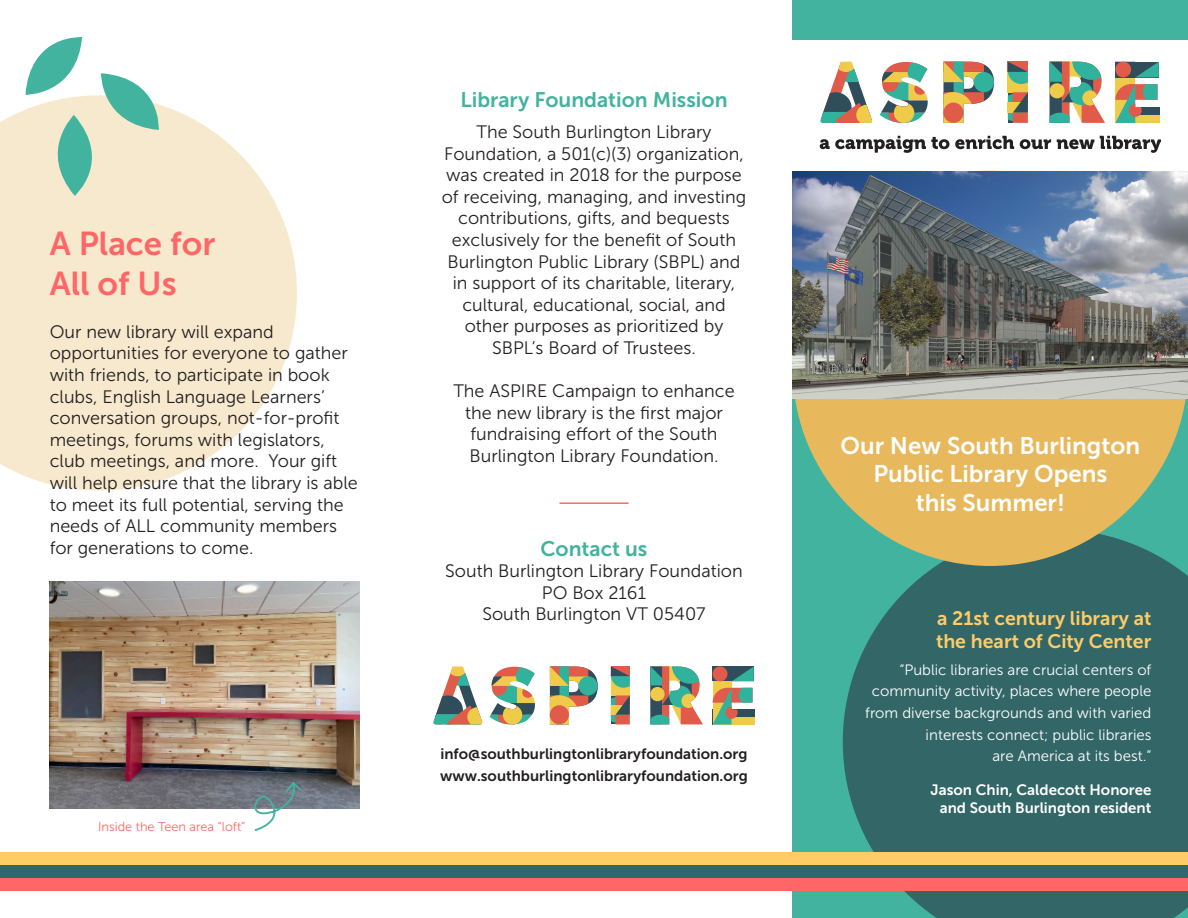
<style>
.page{position:relative;width:1188px;height:918px;background:#fff}
.page>*{position:absolute;margin:0;border:0;box-sizing:border-box;transform-origin:0 0}
.t1{font:33px "Museo Sans 700";color:#f66}
.t2{font:24px/28.8px "Museo Sans 700";color:#fff;text-align:center}
.t3{font:21px "Museo Sans 700";color:#42b39e}
.t4{font:19.5px/23.4px "Museo Sans 700";color:#fc6}
.t5{font:18px/21.6px "Museo Sans 300";color:#231f20;text-align:center}
.t6{font:15px/21.6px "Museo Sans 300";color:#fff;text-align:right}
.t7{font:15px "Museo Sans 700";color:#231f20}
.t8{font:15px/18.6px "Museo Sans 700";color:#fff;text-align:right}
.t9{font:12.75px "Museo Sans 300";color:#f66}
</style>
<div class="page">
<div style="left:793px;top:373px;width:395px;height:545px;background:#42b39e"></div>
<div style="left:793px;top:0;width:395px;height:40px;background:#42b39e"></div>
<svg style="left:843px;top:529px;width:345px;height:389px;background:#346e6b"></svg>
<div style="left:793px;top:171px;width:395px;height:395px;background:#e7b85c;border-radius:50%"></div>
<img style="left:793px;top:171px;width:395px;height:227px">
<svg style="left:433px;top:666px;width:50px;height:58px"></svg>
<svg style="left:489px;top:667px;width:46px;height:57px"></svg>
<svg style="left:550px;top:666px;width:48px;height:58px"></svg>
<hr style="left:611px;top:666px;width:4px;height:58px;background:#304d5c">
<div style="left:611px;top:676px;width:19px;height:19px;background:#f0cb4a"></div>
<div style="left:615px;top:695px;width:15px;height:29px;background:#e05b49"></div>
<svg style="left:611px;top:666px;width:19px;height:22px"></svg>
<svg style="left:611px;top:695px;width:19px;height:28px"></svg>
<svg style="left:650px;top:666px;width:53px;height:58px"></svg>
<div style="left:713px;top:709px;width:42px;height:15px;background:#304d5c"></div>
<div style="left:713px;top:666px;width:19px;height:58px;background:#f0cb4a"></div>
<div style="left:713px;top:666px;width:41px;height:15px;background:#304d5c"></div>
<div style="left:713px;top:666px;width:15px;height:15px;background:#e05b49;border-radius:50%"></div>
<div style="left:732px;top:717px;width:23px;height:7px;background:#f0cb4a"></div>
<svg style="left:713px;top:688px;width:40px;height:36px"></svg>
<svg style="left:732px;top:666px;width:22px;height:15px"></svg>
<svg style="left:25px;top:37px;width:137px;height:159px"></svg>
<svg style="left:820px;top:136px;width:194px;height:17px"></svg>
<svg style="left:1020px;top:139px;width:31px;height:10px"></svg>
<svg style="left:1057px;top:139px;width:37px;height:10px"></svg>
<svg style="left:1100px;top:136px;width:61px;height:17px"></svg>
<svg style="left:820px;top:62px;width:52px;height:61px"></svg>
<svg style="left:880px;top:62px;width:48px;height:61px"></svg>
<svg style="left:943px;top:62px;width:51px;height:61px"></svg>
<div style="left:1008px;top:62px;width:5px;height:61px;background:#304d5c"></div>
<div style="left:1008px;top:72px;width:20px;height:20px;background:#f0cb4a"></div>
<div style="left:1013px;top:92px;width:15px;height:31px;background:#e05b49"></div>
<svg style="left:1008px;top:62px;width:20px;height:22px"></svg>
<svg style="left:1008px;top:92px;width:20px;height:29px"></svg>
<svg style="left:1050px;top:62px;width:55px;height:61px"></svg>
<div style="left:1115px;top:107px;width:45px;height:16px;background:#304d5c"></div>
<div style="left:1115px;top:62px;width:20px;height:61px;background:#f0cb4a"></div>
<div style="left:1115px;top:62px;width:44px;height:15px;background:#304d5c"></div>
<div style="left:1115px;top:62px;width:16px;height:15px;background:#e05b49;border-radius:50%"></div>
<div style="left:1135px;top:115px;width:25px;height:8px;background:#f0cb4a"></div>
<svg style="left:1115px;top:84px;width:43px;height:39px"></svg>
<svg style="left:1136px;top:62px;width:23px;height:15px"></svg>
<div style="left:0;top:878px;width:1188px;height:13px;background:#f66"></div>
<div style="left:0;top:865px;width:1188px;height:13px;background:#366"></div>
<div style="left:0;top:852px;width:1188px;height:13px;background:#fc6"></div>
<hr style="left:559px;top:502px;width:70px;height:2px;background:#f66">
<img style="left:50px;top:581px;width:310px;height:228px">
<svg style="left:241px;top:780px;width:63px;height:51px"></svg>
<p class="t1" style="left:50px;top:225px;width:167px">A Place for</p>
<p class="t1" style="left:50px;top:265px;width:128px">All of Us</p>
<p class="t5" style="left:50px;top:321px;width:310px;text-align:left">Our new library will expand opportunities for everyone to gather with friends, to participate in book clubs, English Language Learners’ conversation groups, not-for-profit meetings, forums with legislators, club meetings, and more. Your gift will help ensure that the library is able to meet its full potential, serving the needs of ALL community members for generations to come.</p>
<p class="t9" style="left:98px;top:820px;width:149px">Inside the Teen area “loft”</p>
<p class="t3" style="left:460px;top:88px;width:269px">Library Foundation Mission</p>
<p class="t5" style="left:442px;top:121px;width:306px">The South Burlington Library Foundation, a 501(c)(3) organization, was created in 2018 for the purpose of receiving, managing, and investing contributions, gifts, and bequests exclusively for the benefit of South Burlington Public Library (SBPL) and in support of its charitable, literary, cultural, educational, social, and other purposes as prioritized by SBPL’s Board of Trustees.</p>
<p class="t5" style="left:453px;top:380px;width:283px">The ASPIRE Campaign to enhance the new library is the first major fundraising effort of the South<br>Burlington Library Foundation.</p>
<p class="t3" style="left:541px;top:537px;width:108px">Contact us</p>
<p class="t5" style="left:445px;top:560px;width:299px">South Burlington Library Foundation</p>
<p class="t5" style="left:542px;top:582px;width:106px">PO Box 2161</p>
<p class="t5" style="left:482px;top:603px;width:225px">South Burlington VT 05407</p>
<p class="t7" style="left:440px;top:745px;width:309px">info@southburlingtonlibraryfoundation.org</p>
<p class="t7" style="left:440px;top:767px;width:309px">www.southburlingtonlibraryfoundation.org</p>
<p class="t2" style="left:841px;top:431px;width:301px">Our New South Burlington<br>Public Library Opens<br>this Summer!</p>
<p class="t4" style="left:936px;top:607px;width:217px">a 21st century library at the heart of City Center</p>
<p class="t6" style="left:865px;top:659px;width:288px">“Public libraries are crucial centers of community activity, places where people from diverse backgrounds and with varied interests connect; public libraries<br>are America at its best.”</p>
<p class="t8" style="left:931px;top:780px;width:222px">Jason Chin, Caldecott Honoree and South Burlington resident</p>
</div>
